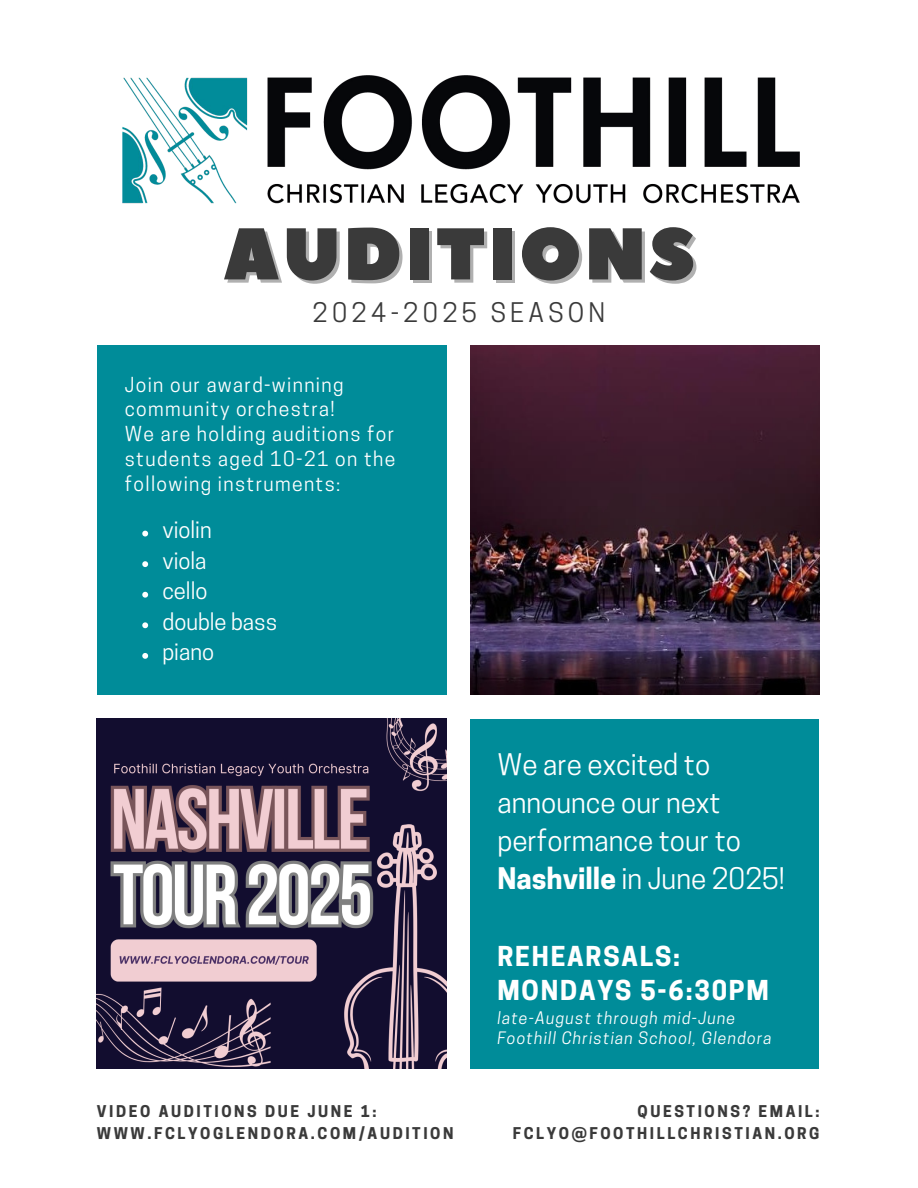
<style>
.page{position:relative;width:918px;height:1188px;background:#fff}
.page>*{position:absolute;margin:0;border:0;box-sizing:border-box;transform-origin:0 0}
.t1{font:73.05px "Peace Sans";letter-spacing:.04em;color:#3a3a3a}
.t2{font:27.9px/38.2px "Cooper Hewitt";color:#fff}
.t3{font:700 25.8px/33.5px "Cooper Hewitt";letter-spacing:.07em;color:#fff}
.t4{font:25.35px "Cooper Hewitt";letter-spacing:.17em;color:#3a3a3a}
.t5{font:22.05px "Cooper Hewitt";color:#fff}
.t6{font:19.35px/24.8px "Cooper Hewitt";letter-spacing:.07em;color:#fff}
.t7{font:italic 16.05px/20.1px "Cooper Hewitt";letter-spacing:.07em;color:#fff}
.t8{font:700 15.3px/22.8px "Cooper Hewitt";letter-spacing:.17em;color:#3a3a3a}
.s1{font-weight:700}
</style>
<div class="page">
<div style="left:97px;top:345px;width:350px;height:350px;background:#008c99"></div>
<img style="left:470px;top:345px;width:349px;height:350px">
<img style="left:97px;top:719px;width:350px;height:350px">
<div style="left:470px;top:719px;width:349px;height:350px;background:#008c99"></div>
<img style="left:122px;top:75px;width:678px;height:129px">
<svg style="left:142px;top:531px;width:6px;height:5px"></svg>
<svg style="left:142px;top:561px;width:6px;height:6px"></svg>
<svg style="left:142px;top:592px;width:6px;height:6px"></svg>
<svg style="left:142px;top:622px;width:6px;height:6px"></svg>
<svg style="left:142px;top:653px;width:6px;height:6px"></svg>
<h1 class="t1" style="left:223px;top:206px;width:473px">AUDITIONS</h1>
<h2 class="t4" style="left:313px;top:303px;width:294px">2024-2025 SEASON</h2>
<p class="t6" style="left:125px;top:374px;width:272px">Join our award-winning community orchestra!<br>We are holding auditions for students aged 10-21 on the following instruments:</p>
<p class="t5" style="left:162px;top:521px;width:51px">violin</p>
<p class="t5" style="left:162px;top:552px;width:46px">viola</p>
<h3 class="t5" style="left:162px;top:583px;width:47px">cello</h3>
<h6 class="t5" style="left:162px;top:613px;width:116px">double bass</h6>
<h6 class="t5" style="left:162px;top:644px;width:53px">piano</h6>
<p class="t2" style="left:497px;top:749px;width:289px">We are excited to announce our next performance tour to<br><span class="s1">Nashville</span> in June 2025!</p>
<h3 class="t3" style="left:497px;top:943px;width:273px">REHEARSALS:<br>MONDAYS 5-6:30PM</h3>
<p class="t7" style="left:497px;top:1010px;width:276px">late-August through mid-June<br>Foothill Christian School, Glendora</p>
<h5 class="t8" style="left:97px;top:1101px;width:358px">VIDEO AUDITIONS DUE JUNE 1:<br>WWW.FCLYOGLENDORA.COM/AUDITION</h5>
<p class="t8" style="left:513px;top:1101px;width:308px;text-align:right">QUESTIONS? EMAIL:<br>FCLYO@FOOTHILLCHRISTIAN.ORG</p>
</div>
